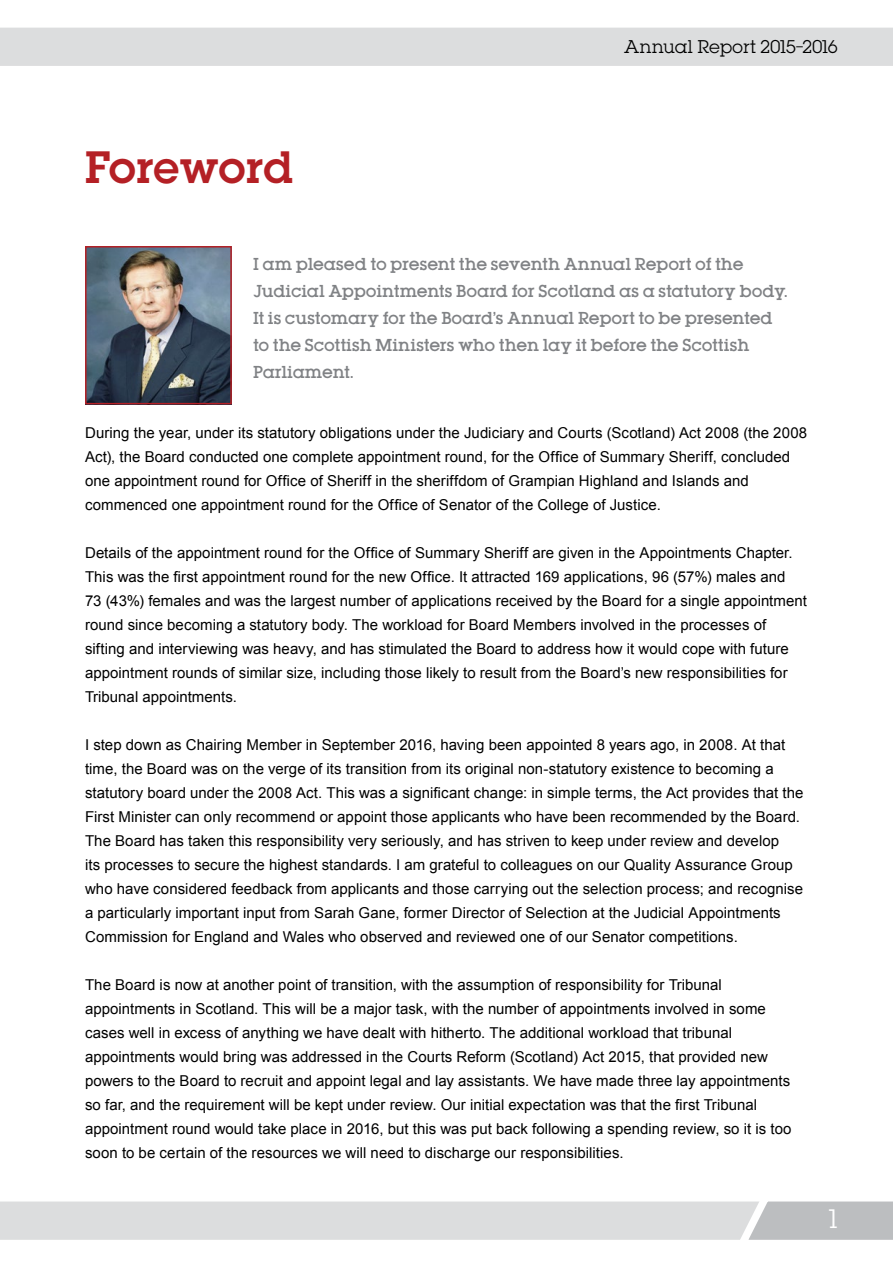
<style>
.page{position:relative;width:893px;height:1263px;background:#fff}
.page>*{position:absolute;margin:0;border:0;box-sizing:border-box;transform-origin:0 0}
.t1{font:40.5px "Lubalin Demi";letter-spacing:-.02em;color:#b42025}
.t2{font:24px "Lubalin";color:#fff}
.t3{font:16.5px "Lubalin";letter-spacing:-.015em;color:#000}
.t4{font:15px/24px "Arial";letter-spacing:.005em;color:#000}
.t5{font:500 15px/27px "Lubalin";letter-spacing:-.005em;color:#808285}
</style>
<div class="page">
<div style="left:0;top:28px;width:893px;height:38px;background:#dcddde"></div>
<svg style="left:0;top:1201px;width:893px;height:39px;background:#d8d9da"></svg>
<img style="left:88px;top:249px;width:141px;height:152px">
<div style="left:85px;top:246px;width:147px;height:158px;border:2px solid #b42025"></div>
<h1 class="t1" style="left:85px;top:138px;width:210px">Foreword</h1>
<p class="t3" style="left:624px;top:36px;width:215px">Annual Report 2015–2016</p>
<p class="t5" style="left:253px;top:250px;width:535px">I am pleased to present the seventh Annual Report of the Judicial Appointments Board for Scotland as a statutory body.<br>It is customary for the Board’s Annual Report to be presented to the Scottish Ministers who then lay it before the Scottish Parliament.</p>
<p class="t4" style="left:85px;top:421px;width:724px">During the year, under its statutory obligations under the Judiciary and Courts (Scotland) Act 2008 (the 2008<br>Act), the Board conducted one complete appointment round, for the Office of Summary Sheriff, concluded one appointment round for Office of Sheriff in the sheriffdom of Grampian Highland and Islands and commenced one appointment round for the Office of Senator of the College of Justice.</p>
<p class="t4" style="left:85px;top:541px;width:723px">Details of the appointment round for the Office of Summary Sheriff are given in the Appointments Chapter.<br>This was the first appointment round for the new Office. It attracted 169 applications, 96 (57%) males and<br>73 (43%) females and was the largest number of applications received by the Board for a single appointment round since becoming a statutory body. The workload for Board Members involved in the processes of sifting and interviewing was heavy, and has stimulated the Board to address how it would cope with future appointment rounds of similar size, including those likely to result from the Board’s new responsibilities for Tribunal appointments.</p>
<p class="t4" style="left:85px;top:733px;width:720px">I step down as Chairing Member in September 2016, having been appointed 8 years ago, in 2008. At that time, the Board was on the verge of its transition from its original non-statutory existence to becoming a statutory board under the 2008 Act. This was a significant change: in simple terms, the Act provides that the First Minister can only recommend or appoint those applicants who have been recommended by the Board.<br>The Board has taken this responsibility very seriously, and has striven to keep under review and develop<br>its processes to secure the highest standards. I am grateful to colleagues on our Quality Assurance Group who have considered feedback from applicants and those carrying out the selection process; and recognise a particularly important input from Sarah Gane, former Director of Selection at the Judicial Appointments Commission for England and Wales who observed and reviewed one of our Senator competitions.</p>
<p class="t4" style="left:85px;top:973px;width:708px">The Board is now at another point of transition, with the assumption of responsibility for Tribunal appointments in Scotland. This will be a major task, with the number of appointments involved in some cases well in excess of anything we have dealt with hitherto. The additional workload that tribunal appointments would bring was addressed in the Courts Reform (Scotland) Act 2015, that provided new powers to the Board to recruit and appoint legal and lay assistants. We have made three lay appointments so far, and the requirement will be kept under review. Our initial expectation was that the first Tribunal appointment round would take place in 2016, but this was put back following a spending review, so it is too soon to be certain of the resources we will need to discharge our responsibilities.</p>
<h2 class="t2" style="left:828px;top:1202px;width:11px">1</h2>
</div>
